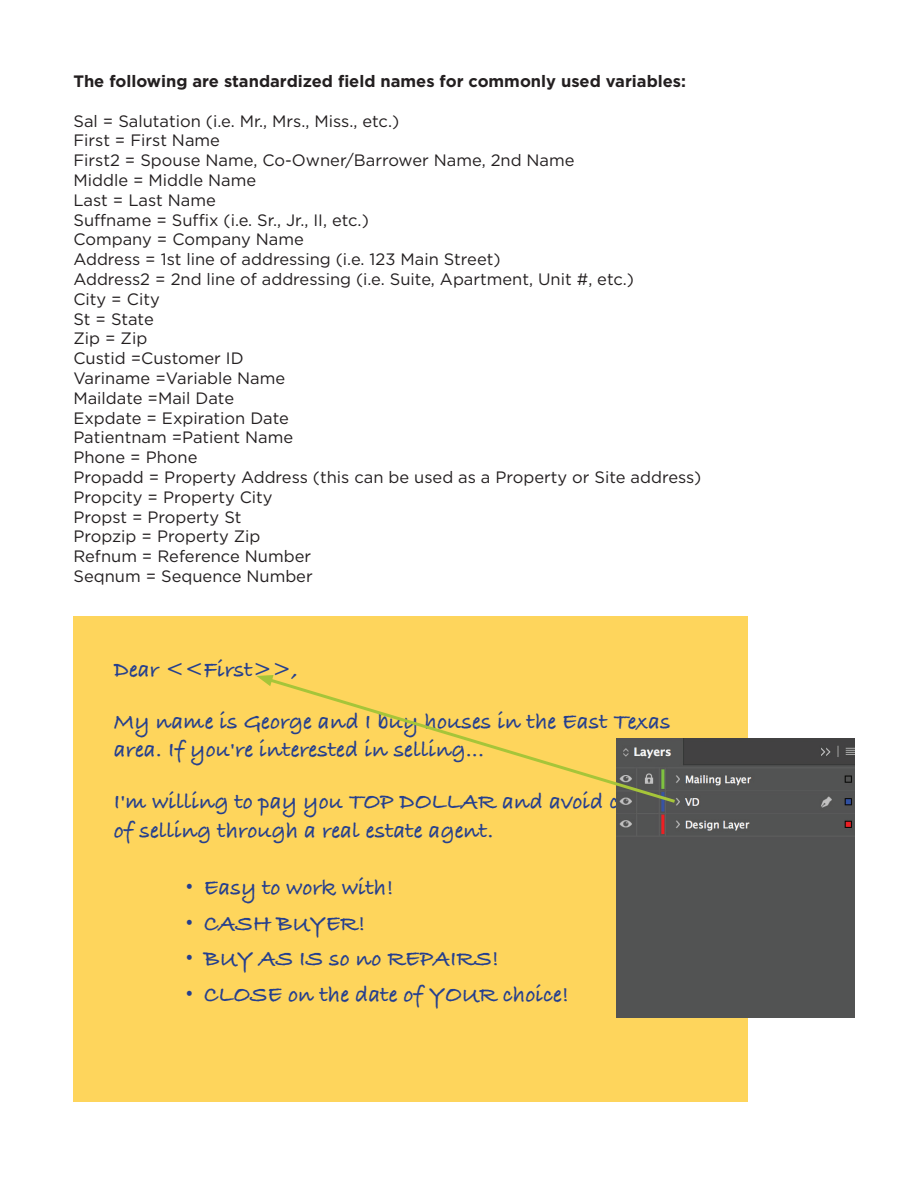
<style>
.page{position:relative;width:918px;height:1188px;background:#fff}
.page>*{position:absolute;margin:0;border:0;box-sizing:border-box;transform-origin:0 0}
.t1{font:700 23.4px/28px "Bradley Hand ITCTT";color:#253f8e}
.t2{font:16.5px/19.8px "Gotham";color:#231f20}
.t3{font:700 16.5px "Gotham";color:#231f20}
</style>
<div class="page">
<div style="left:73px;top:616px;width:675px;height:486px;background:#fed55c"></div>
<img style="left:617px;top:739px;width:238px;height:279px">
<svg style="left:274px;top:679px;width:404px;height:126px"></svg>
<svg style="left:257px;top:675px;width:17px;height:11px"></svg>
<p class="t3" style="left:73px;top:70px;width:614px">The following are standardized field names for commonly used variables:</p>
<p class="t2" style="left:73px;top:111px;width:629px">Sal = Salutation (i.e. Mr., Mrs., Miss., etc.)<br>First = First Name<br>First2 = Spouse Name, Co-Owner/Barrower Name, 2nd Name<br>Middle = Middle Name<br>Last = Last Name<br>Suffname = Suffix (i.e. Sr., Jr., II, etc.)<br>Company = Company Name<br>Address = 1st line of addressing (i.e. 123 Main Street)<br>Address2 = 2nd line of addressing (i.e. Suite, Apartment, Unit #, etc.)<br>City = City<br>St = State<br>Zip = Zip<br>Custid =Customer ID<br>Variname =Variable Name<br>Maildate =Mail Date<br>Expdate = Expiration Date<br>Patientnam =Patient Name<br>Phone = Phone<br>Propadd = Property Address (this can be used as a Property or Site address)<br>Propcity = Property City<br>Propst = Property St<br>Propzip = Property Zip<br>Refnum = Reference Number<br>Seqnum = Sequence Number</p>
<h1 class="t1" style="left:114px;top:654px;width:186px">Dear &lt;&lt;First&gt;&gt;,</h1>
<h1 class="t1" style="left:114px;top:707px;width:558px">My name is George and I buy houses in the East Texas area. If you're interested in selling...</h1>
<h1 class="t1" style="left:114px;top:787px;width:547px">I'm willing to pay you TOP DOLLAR and avoid costs of selling through a real estate agent.</h1>
<h1 class="t1" style="left:186px;top:872px;width:209px">• Easy to work with!</h1>
<h1 class="t1" style="left:186px;top:908px;width:181px">• CASH BUYER!</h1>
<h1 class="t1" style="left:186px;top:944px;width:314px">• BUY AS IS so no REPAIRS!</h1>
<h1 class="t1" style="left:186px;top:980px;width:384px">• CLOSE on the date of YOUR choice!</h1>
</div>
